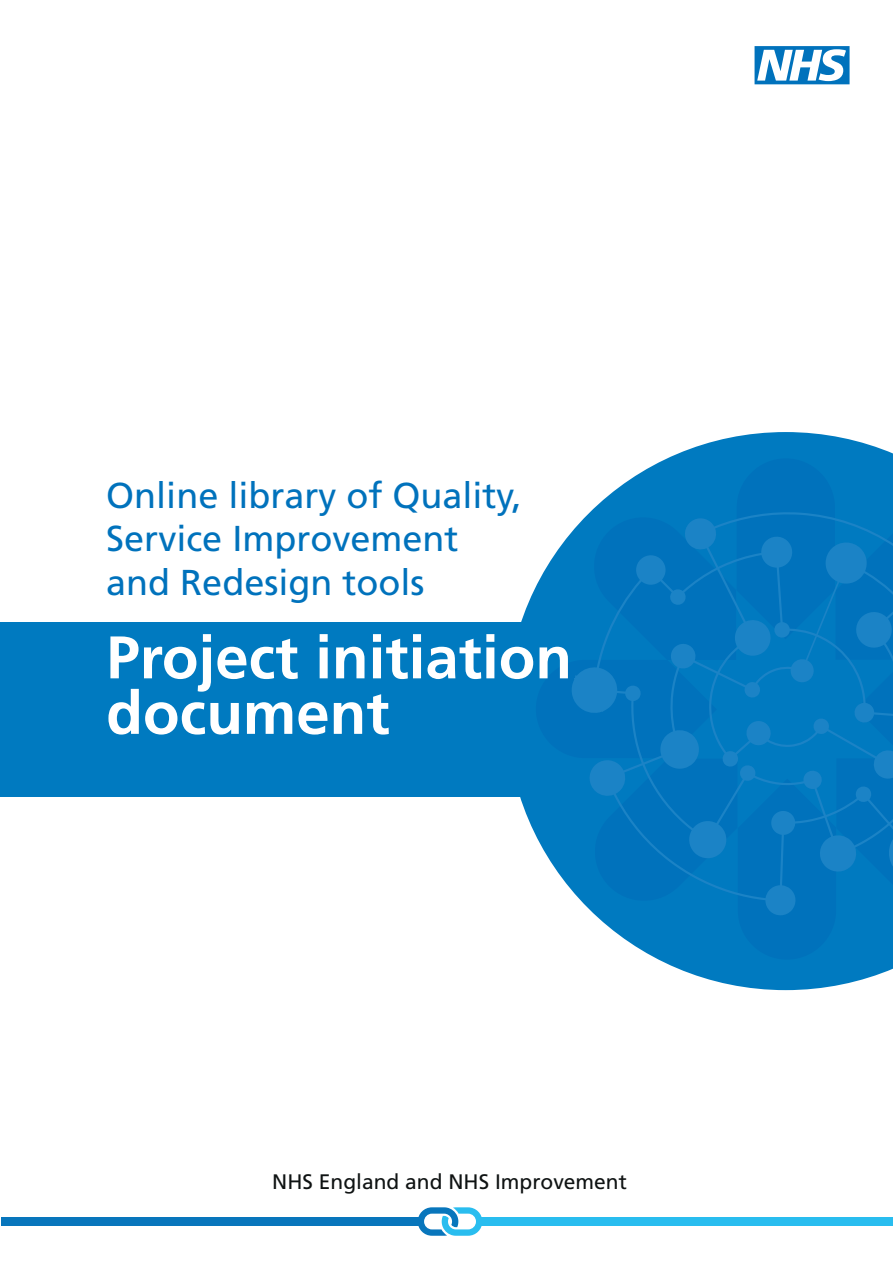
<style>
.page{position:relative;width:893px;height:1263px;background:#fff}
.page>*{position:absolute;margin:0;border:0;box-sizing:border-box;transform-origin:0 0}
.t1{font:700 60px/55.5px "Frutiger LT Std";color:#fff}
.t2{font:36px/43.2px "Frutiger LT Std";color:#0072bc}
.t3{font:21px "Frutiger LT Std";color:#0f1313}
</style>
<div class="page">
<svg style="left:754px;top:46px;width:95px;height:38px"></svg>
<div style="left:0;top:622px;width:614px;height:175px;background:#007ac0"></div>
<svg style="left:520px;top:432px;width:373px;height:558px"></svg>
<svg style="left:536px;top:458px;width:357px;height:502px"></svg>
<svg style="left:570px;top:511px;width:323px;height:406px;background:#0578bf"></svg>
<svg style="left:418px;top:1207px;width:64px;height:29px"></svg>
<div style="left:2px;top:1217px;width:419px;height:9px;background:#0876bc"></div>
<div style="left:478px;top:1217px;width:415px;height:9px;background:#29bdef"></div>
<p class="t2" style="left:106px;top:477px;width:417px">Online library of Quality,<br>Service Improvement and Redesign tools</p>
<h1 class="t1" style="left:106px;top:634px;width:467px">Project initiation document</h1>
<p class="t3" style="left:272px;top:1173px;width:356px">NHS England and NHS Improvement</p>
</div>
